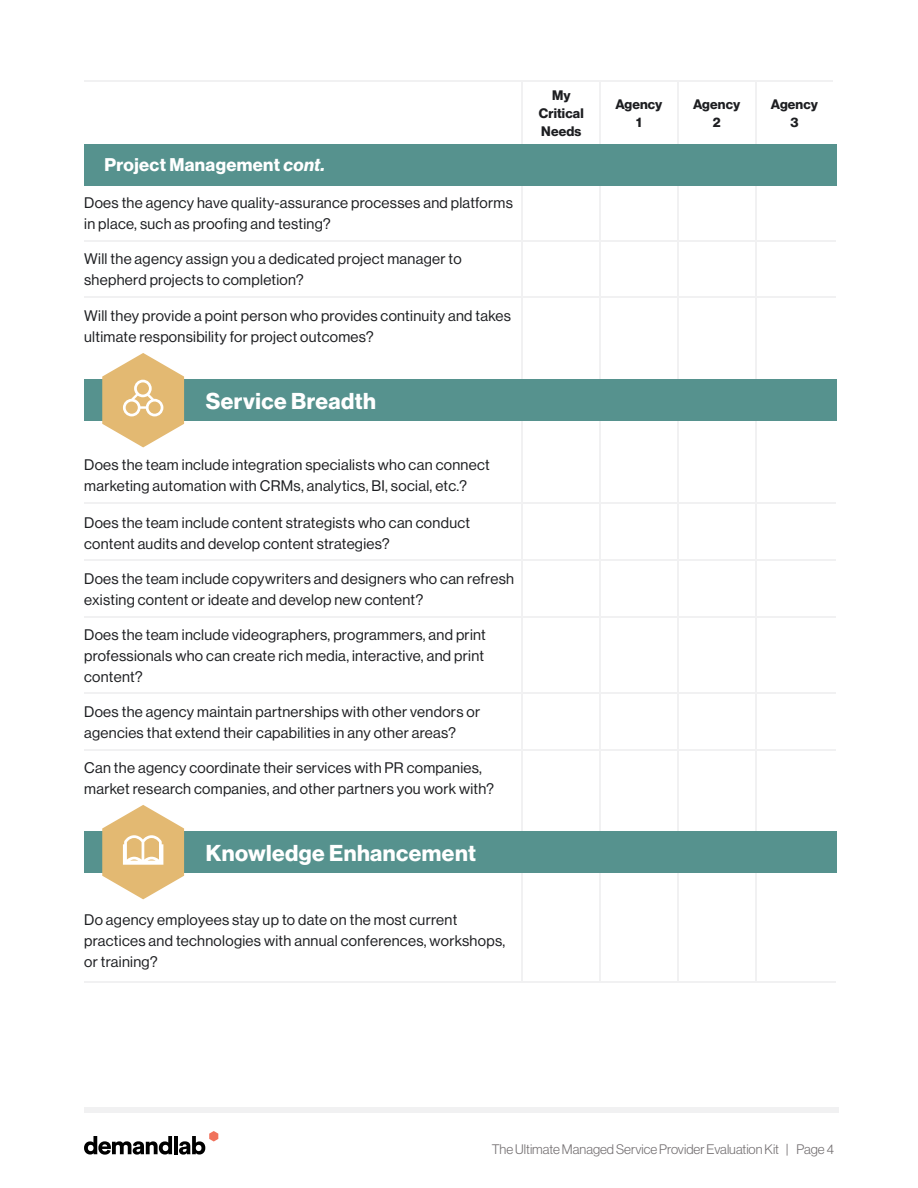
<style>
.page{position:relative;width:918px;height:1188px;background:#fff}
.page>*{position:absolute;margin:0;border:0;box-sizing:border-box;transform-origin:0 0}
.t1{font:22.5px "N Haas Grotesk DS Pro 75 Bd";letter-spacing:.02em;color:#fff}
.t2{font:18px "N Haas Grotesk DS Pro 75 Bd";letter-spacing:.02em;color:#fff}
.t3{font:15px/21px "N Haas Grotesk DS Pro 55 Rg";letter-spacing:.02em;color:#1d1e21}
.t4{font:13.5px "N Haas Grotesk DS Pro 45 Lt";color:#736f71}
.t5{font:13.5px/18px "N Haas Grotesk DS Pro 75 Bd";letter-spacing:.01em;color:#1d1e21;text-align:center}
.s1{font-family:"N Haas Grotesk DS Pro 76 Bd It"}
</style>
<div class="page">
<hr style="left:84px;top:241px;width:751px;height:1px;background:#f1f1f2">
<hr style="left:84px;top:297px;width:751px;height:1px;background:#f1f1f2">
<hr style="left:84px;top:503px;width:751px;height:1px;background:#f1f1f2">
<hr style="left:84px;top:616px;width:751px;height:1px;background:#f1f1f2">
<hr style="left:84px;top:693px;width:751px;height:1px;background:#f1f1f2">
<hr style="left:84px;top:749px;width:751px;height:1px;background:#f1f1f2">
<hr style="left:84px;top:982px;width:751px;height:1px;background:#f1f1f2">
<hr style="left:84px;top:560px;width:751px;height:1px;background:#f1f1f2">
<hr style="left:599px;top:81px;width:2px;height:902px;background:#f1f1f2">
<hr style="left:522px;top:81px;width:1px;height:902px;background:#f1f1f2">
<hr style="left:677px;top:81px;width:1px;height:902px;background:#f1f1f2">
<hr style="left:755px;top:81px;width:1px;height:902px;background:#f1f1f2">
<svg style="left:84px;top:1136px;width:88px;height:19px"></svg>
<hr style="left:174px;top:1136px;width:4px;height:18px;background:#000">
<svg style="left:179px;top:1131px;width:39px;height:24px"></svg>
<div style="left:84px;top:1107px;width:755px;height:5px;background:#f1f1f2"></div>
<div style="left:84px;top:144px;width:753px;height:41px;background:#56928e"></div>
<div style="left:84px;top:380px;width:753px;height:41px;background:#56928e"></div>
<div style="left:84px;top:832px;width:753px;height:41px;background:#56928e"></div>
<svg style="left:102px;top:353px;width:82px;height:94px"></svg>
<svg style="left:102px;top:805px;width:82px;height:94px"></svg>
<hr style="left:84px;top:81px;width:748px;height:1px;background:#f1f1f2">
<p class="t2" style="left:104px;top:155px;width:222px">Project Management <span class="s1">cont.</span></p>
<p class="t3" style="left:84px;top:193px;width:430px">Does the agency have quality-assurance processes and platforms in place, such as proofing and testing?</p>
<p class="t3" style="left:84px;top:249px;width:379px">Will the agency assign you a dedicated project manager to shepherd projects to completion?</p>
<p class="t3" style="left:84px;top:305px;width:428px">Will they provide a point person who provides continuity and takes ultimate responsibility for project outcomes?</p>
<h1 class="t1" style="left:206px;top:388px;width:172px">Service Breadth</h1>
<p class="t3" style="left:84px;top:455px;width:407px">Does the team include integration specialists who can connect marketing automation with CRMs, analytics, BI, social, etc.?</p>
<p class="t3" style="left:84px;top:512px;width:387px">Does the team include content strategists who can conduct content audits and develop content strategies?</p>
<p class="t3" style="left:84px;top:568px;width:431px">Does the team include copywriters and designers who can refresh existing content or ideate and develop new content?</p>
<p class="t3" style="left:84px;top:625px;width:403px">Does the team include videographers, programmers, and print professionals who can create rich media, interactive, and print content?</p>
<p class="t3" style="left:84px;top:701px;width:398px">Does the agency maintain partnerships with other vendors or agencies that extend their capabilities in any other areas?</p>
<p class="t3" style="left:84px;top:757px;width:412px">Can the agency coordinate their services with PR companies, market research companies, and other partners you work with?</p>
<h1 class="t1" style="left:206px;top:840px;width:272px">Knowledge Enhancement</h1>
<p class="t3" style="left:84px;top:910px;width:423px">Do agency employees stay up to date on the most current practices and technologies with annual conferences, workshops, or training?</p>
<p class="t5" style="left:539px;top:87px;width:46px">My<br>Critical<br>Needs</p>
<p class="t5" style="left:693px;top:96px;width:49px">Agency<br>2</p>
<p class="t5" style="left:771px;top:96px;width:49px">Agency<br>3</p>
<p class="t5" style="left:615px;top:96px;width:49px">Agency<br>1</p>
<p class="t4" style="left:492px;top:1142px;width:344px">The Ultimate Managed Service Provider Evaluation Kit | Page 4</p>
</div>
